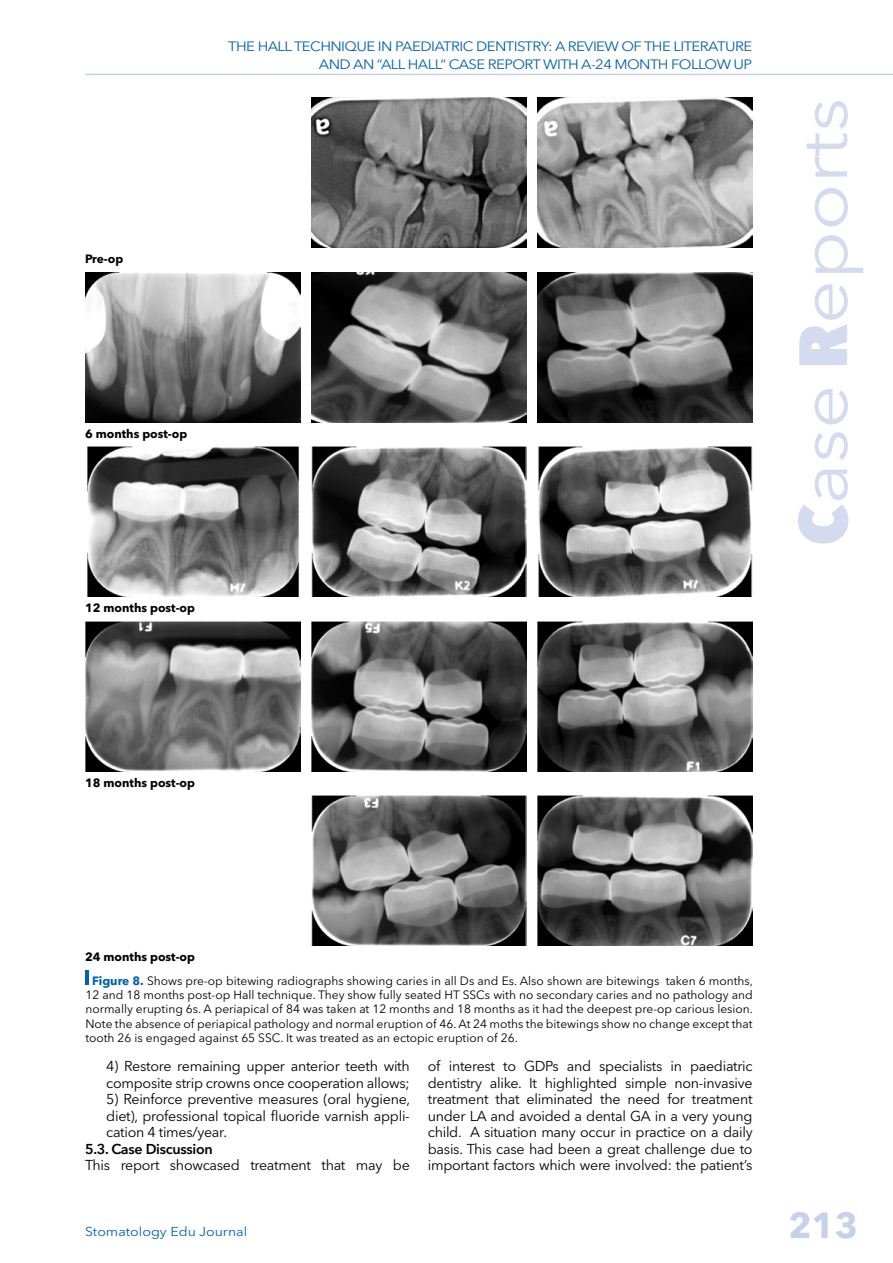
<style>
.page{position:relative;width:893px;height:1263px;background:#fff}
.page>*{position:absolute;margin:0;border:0;box-sizing:border-box;transform-origin:0 0}
.t1{font:67.5px "Avenir Next LT Pro";color:#d4dbef;scale:1.15 1}
.t2{font:700 36px "Avenir Next LT Pro";color:#c7d1ea}
.t3{font:14.25px/16.5px "Avenir Next LT Pro";letter-spacing:-.02em;color:#000;text-align:justify}
.t4{font:600 14.25px "Avenir Next LT Pro";letter-spacing:-.02em;color:#000}
.t5{font:13.5px/18px "Avenir Next LT Pro";letter-spacing:-.04em;color:#0061af;text-align:right;scale:1.11 1}
.t6{font:12.75px "Avenir Next LT Pro";color:#0061af;scale:1.11 1}
.t7{font:12px/14.4px "Avenir Next LT Pro";color:#000;text-align:justify}
.t8{font:700 12px "Avenir Next LT Pro";color:#000}
.s1{font-weight:800;font-stretch:condensed}
.s2{font-weight:700;color:#0061af}
</style>
<div class="page">
<hr style="left:85px;top:74px;width:808px;height:1px;background:#c7d1ea">
<hr style="left:85px;top:970px;width:4px;height:14px;background:#0061af">
<img style="left:85px;top:621px;width:216px;height:150px">
<img style="left:87px;top:447px;width:213px;height:150px">
<img style="left:85px;top:272px;width:216px;height:150px">
<img style="left:311px;top:796px;width:216px;height:150px">
<img style="left:311px;top:621px;width:216px;height:150px">
<img style="left:311px;top:447px;width:216px;height:150px">
<img style="left:311px;top:272px;width:216px;height:150px">
<img style="left:311px;top:98px;width:216px;height:150px">
<img style="left:537px;top:796px;width:216px;height:150px">
<img style="left:537px;top:621px;width:216px;height:150px">
<img style="left:538px;top:447px;width:215px;height:150px">
<img style="left:537px;top:272px;width:216px;height:150px">
<img style="left:537px;top:98px;width:216px;height:150px">
<p class="t5" style="left:228px;top:37px;width:474px">THE HALL TECHNIQUE IN PAEDIATRIC DENTISTRY: A REVIEW OF THE LITERATURE<br>AND AN “ALL HALL” CASE REPORT WITH A-24 MONTH FOLLOW UP</p>
<p class="t8" style="left:85px;top:252px;width:40px">Pre-op</p>
<p class="t8" style="left:85px;top:426px;width:104px">6 months post-op</p>
<p class="t8" style="left:85px;top:601px;width:112px">12 months post-op</p>
<h1 class="t1" style="left:783px;top:545px;width:391px;rotate:-90deg"><span class="s1">C</span>ase <span class="s1">R</span>eports</h1>
<p class="t8" style="left:85px;top:775px;width:112px">18 months post-op</p>
<p class="t8" style="left:85px;top:949px;width:112px">24 months post-op</p>
<p class="t7" style="left:85px;top:973px;width:669px;text-indent:7px"><span class="s2">Figure 8.</span> Shows pre-op bitewing radiographs showing caries in all Ds and Es. Also shown are bitewings taken 6 months, 12 and 18 months post-op Hall technique. They show fully seated HT SSCs with no secondary caries and no pathology and normally erupting 6s. A periapical of 84 was taken at 12 months and 18 months as it had the deepest pre-op carious lesion.<br>Note the absence of periapical pathology and normal eruption of 46. At 24 moths the bitewings show no change except that tooth 26 is engaged against 65 SSC. It was treated as an ectopic eruption of 26.</p>
<p class="t3" style="left:106px;top:1058px;width:305px">4) Restore remaining upper anterior teeth with composite strip crowns once cooperation allows;</p>
<p class="t3" style="left:106px;top:1091px;width:305px">5) Reinforce preventive measures (oral hygiene, diet), professional topical fluoride varnish appli&shy;cation 4 times/year.</p>
<p class="t4" style="left:85px;top:1140px;width:129px">5.3. Case Discussion</p>
<p class="t3" style="left:85px;top:1157px;width:326px">This report showcased treatment that may be</p>
<p class="t3" style="left:428px;top:1058px;width:326px">of interest to GDPs and specialists in paediatric dentistry alike. It highlighted simple non-invasive treatment that eliminated the need for treatment under LA and avoided a dental GA in a very young child. A situation many occur in practice on a daily basis. This case had been a great challenge due to important factors which were involved: the patient’s</p>
<p class="t6" style="left:85px;top:1223px;width:148px">Stomatology Edu Journal</p>
<h2 class="t2" style="left:788px;top:1204px;width:71px">213</h2>
</div>
